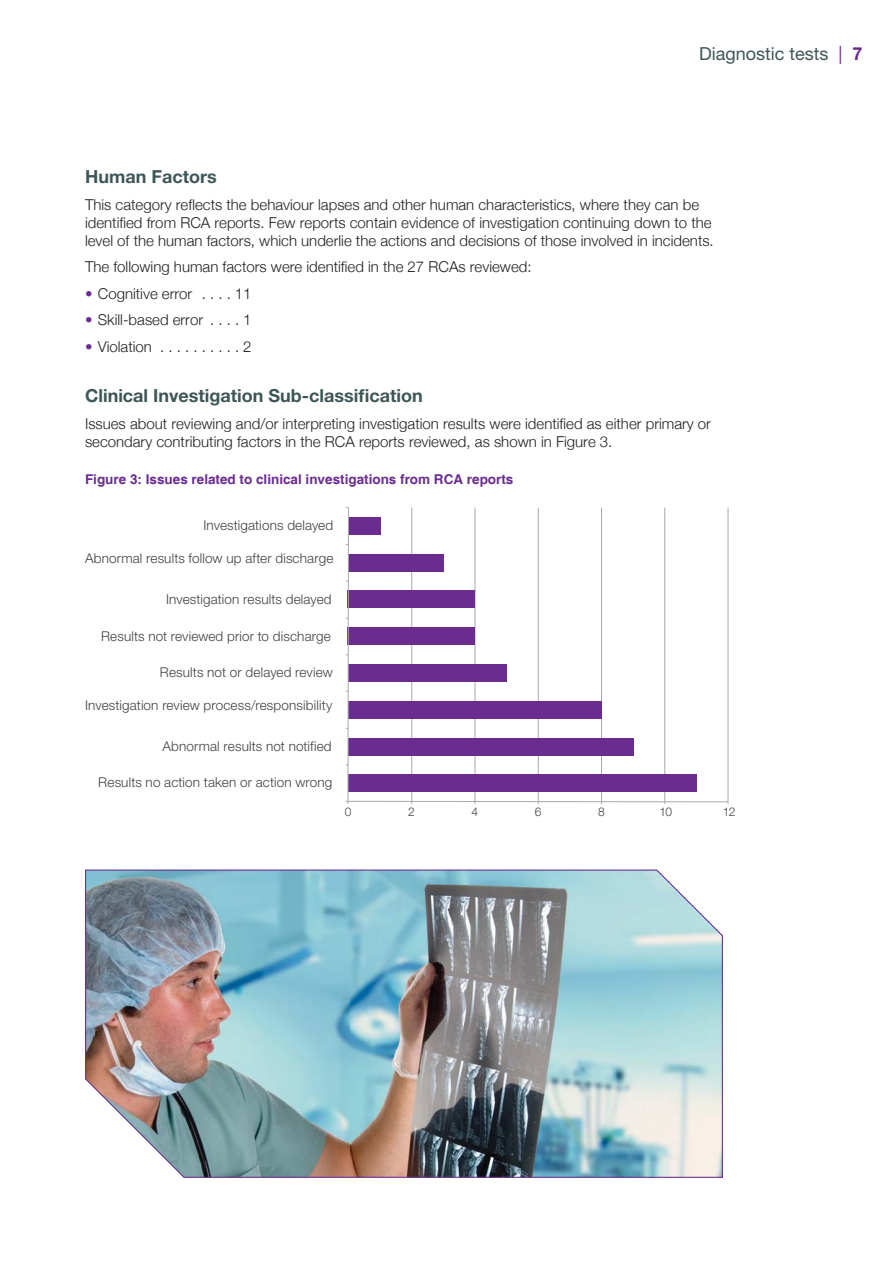
<style>
.page{position:relative;width:893px;height:1263px;background:#fff}
.page>*{position:absolute;margin:0;border:0;box-sizing:border-box;transform-origin:0 0}
.t1{font:700 18px "Helvetica Neue LT Pro";color:#3e5657}
.t2{font:18px "Helvetica Neue LT Pro";color:#3e5657}
.t3{font:300 15px/18px "Helvetica Neue";color:#231f20}
.t4{font:300 13.5px "Helvetica Neue";letter-spacing:.01em;color:#414142}
.t5{font:700 13.5px "Helvetica";color:#6a2c91}
.t6{font:300 12px "Helvetica Neue";color:#414142}
.s1{color:#6a2c91}
.s2{font-weight:700;color:#6a2c91}
</style>
<div class="page">
<svg style="left:346px;top:507px;width:383px;height:297px"></svg>
<img style="left:85px;top:870px;width:638px;height:308px">
<p class="t2" style="left:699px;top:47px;width:165px">Diagnostic tests <span class="s1">|</span> <span class="s2">7</span></p>
<p class="t1" style="left:85px;top:170px;width:133px">Human Factors</p>
<p class="t3" style="left:85px;top:195px;width:630px">This category reflects the behaviour lapses and other human characteristics, where they can be identified from RCA reports. Few reports contain evidence of investigation continuing down to the level of the human factors, which underlie the actions and decisions of those involved in incidents.</p>
<p class="t3" style="left:85px;top:257px;width:448px">The following human factors were identified in the 27 RCAs reviewed:</p>
<p class="t3" style="left:85px;top:284px;width:168px"><span class="s1">•</span> Cognitive error . . . . 11</p>
<p class="t3" style="left:85px;top:310px;width:168px"><span class="s1">•</span> Skill-based error . . . . 1</p>
<p class="t3" style="left:85px;top:337px;width:168px"><span class="s1">•</span> Violation . . . . . . . . . . 2</p>
<p class="t1" style="left:85px;top:390px;width:339px">Clinical Investigation Sub-classification</p>
<p class="t3" style="left:85px;top:414px;width:627px">Issues about reviewing and/or interpreting investigation results were identified as either primary or secondary contributing factors in the RCA reports reviewed, as shown in Figure 3.</p>
<p class="t5" style="left:85px;top:472px;width:430px">Figure 3: Issues related to clinical investigations from RCA reports</p>
<p class="t4" style="left:204px;top:521px;width:131px">Investigations delayed</p>
<p class="t4" style="left:85px;top:553px;width:250px">Abnormal results follow up after discharge</p>
<p class="t4" style="left:166px;top:594px;width:167px">Investigation results delayed</p>
<p class="t4" style="left:101px;top:631px;width:231px">Results not reviewed prior to discharge</p>
<p class="t4" style="left:160px;top:668px;width:174px">Results not or delayed review</p>
<p class="t4" style="left:85px;top:700px;width:249px">Investigation review process/responsibility</p>
<p class="t4" style="left:162px;top:741px;width:171px">Abnormal results not notified</p>
<p class="t4" style="left:98px;top:778px;width:236px">Results no action taken or action wrong</p>
<p class="t6" style="left:345px;top:808px;width:8px">0</p>
<p class="t6" style="left:408px;top:808px;width:8px">2</p>
<p class="t6" style="left:471px;top:808px;width:8px">4</p>
<p class="t6" style="left:535px;top:808px;width:8px">6</p>
<p class="t6" style="left:598px;top:808px;width:8px">8</p>
<p class="t6" style="left:659px;top:808px;width:14px">10</p>
<p class="t6" style="left:723px;top:808px;width:14px">12</p>
</div>
